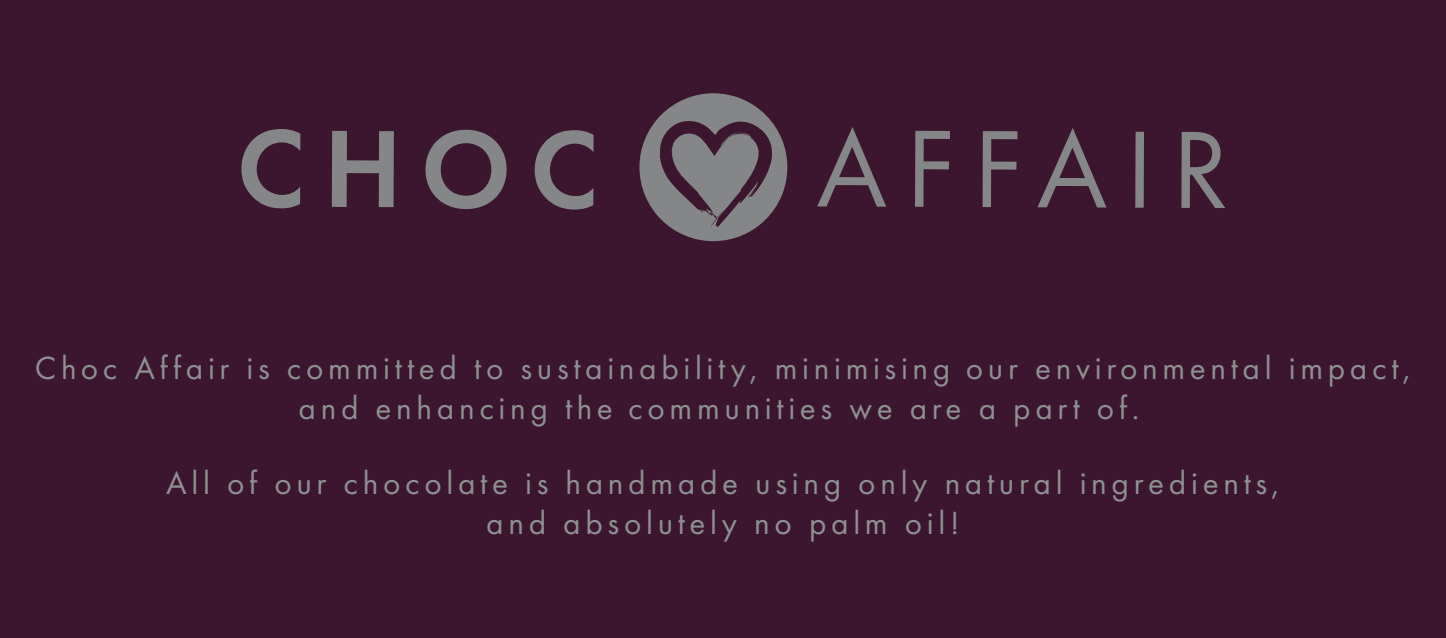
<style>
.page{position:relative;width:1446px;height:638px;background:#3c162e}
.page>*{position:absolute;margin:0;border:0;box-sizing:border-box;transform-origin:0 0}
.t1{font:113.75px "Futura PT";letter-spacing:.155em;color:#858687}
.t2{font:600 113.75px "Futura PT";color:#858687}
.t3{font:33.25px/40px "Futura PT";letter-spacing:.14em;color:#8e9091;text-align:center}
</style>
<div class="page">
<svg style="left:639px;top:93px;width:148px;height:148px"></svg>
<h1 class="t2" style="left:236px;top:98px;width:364px">CHOC</h1>
<h1 class="t1" style="left:816px;top:102px;width:414px">AFFAIR</h1>
<p class="t3" style="left:35px;top:347px;width:1377px">Choc Affair is committed to sustainability, minimising our environmental impact, and enhancing the communities we are a part of.</p>
<p class="t3" style="left:166px;top:463px;width:1114px">All of our chocolate is handmade using only natural ingredients, and absolutely no palm oil!</p>
</div>
